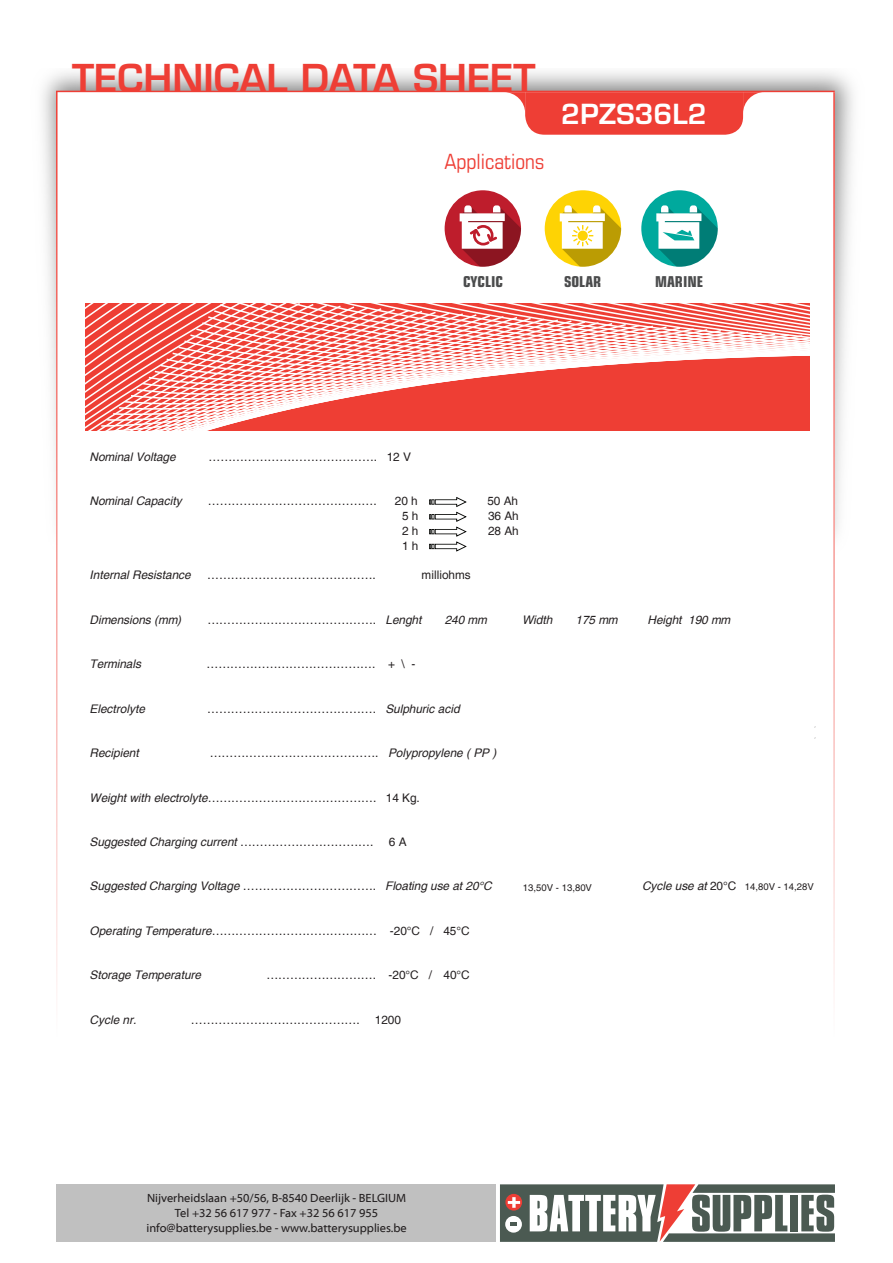
<style>
.page{position:relative;width:893px;height:1263px;background:#fff}
.page>*{position:absolute;margin:0;border:0;box-sizing:border-box;transform-origin:0 0}
.t1{font:600 37.5px "Eurostile LT Std";color:#ee3e35}
.t2{font:600 27px "Eurostile LT Std";color:#fff}
.t3{font:condensed 21px "Eurostile LT Std";color:#ee3e35}
.t4{font:700 condensed 15px "Eurostile LT Std";color:#4b4c4d}
.t5{font:12px "Myriad Web Pro";color:#231f20}
.t6{font:italic 11.85px "Helvetica";letter-spacing:-.005em;color:#231f20}
.t7{font:11.85px "Helvetica";letter-spacing:-.005em;color:#231f20}
.t8{font:9.45px "Helvetica";letter-spacing:.005em;color:#231f20}
.s1{font-style:italic}
.s2{font-style:normal}
.s3{font-style:italic;font-size:11.85px}
.s4{font-size:11.85px}
</style>
<div class="page">
<div style="left:56px;top:1184px;width:783px;height:58px;background:#c0c0c0"></div>
<div style="left:496px;top:1184px;width:343px;height:58px;background:#fff"></div>
<svg style="left:500px;top:1184px;width:335px;height:58px"></svg>
<hr style="left:56px;top:91px;width:779px;height:1px;background:#ee3e35">
<hr style="left:56px;top:91px;width:2px;height:951px;background:#ee3e35">
<hr style="left:833px;top:92px;width:2px;height:950px;background:#ee3e35">
<svg style="left:504px;top:92px;width:260px;height:43px"></svg>
<svg style="left:85px;top:303px;width:724px;height:127px"></svg>
<svg style="left:429px;top:497px;width:38px;height:55px"></svg>
<div style="left:445px;top:190px;width:76px;height:77px;background:#be1d2c;border-radius:50%"></div>
<svg style="left:460px;top:205px;width:61px;height:62px"></svg>
<div style="left:545px;top:190px;width:76px;height:77px;background:#fed304;border-radius:50%"></div>
<div style="left:641px;top:190px;width:77px;height:77px;background:#00a99d;border-radius:50%"></div>
<svg style="left:560px;top:205px;width:61px;height:62px"></svg>
<svg style="left:656px;top:205px;width:62px;height:62px"></svg>
<p class="t1" style="left:72px;top:54px;width:465px">TECHNICAL DATA SHEET</p>
<p class="t3" style="left:444px;top:149px;width:102px">Applications</p>
<p class="t2" style="left:561px;top:97px;width:147px">2PZS36L2</p>
<p class="t4" style="left:452px;top:273px;width:72px">STATIONARY</p>
<p class="t4" style="left:463px;top:273px;width:42px">CYCLIC</p>
<p class="t4" style="left:544px;top:273px;width:72px">STATIONARY</p>
<p class="t4" style="left:564px;top:273px;width:39px">SOLAR</p>
<p class="t4" style="left:655px;top:273px;width:50px">MARINE</p>
<p class="t4" style="left:655px;top:273px;width:39px">SOLAR</p>
<p class="t6" style="left:90px;top:450px;width:88px">Nominal Voltage</p>
<p class="t7" style="left:209px;top:450px;width:204px">……………………………………. 12 V</p>
<p class="t6" style="left:90px;top:494px;width:94px">Nominal Capacity</p>
<p class="t7" style="left:208px;top:494px;width:170px">…………………………………….</p>
<p class="t7" style="left:395px;top:494px;width:24px">20 h</p>
<p class="t7" style="left:487px;top:494px;width:32px">50 Ah</p>
<p class="t7" style="left:402px;top:509px;width:18px">5 h</p>
<p class="t7" style="left:488px;top:509px;width:32px">36 Ah</p>
<p class="t7" style="left:402px;top:524px;width:18px">2 h</p>
<p class="t7" style="left:488px;top:524px;width:32px">28 Ah</p>
<p class="t7" style="left:402px;top:539px;width:18px">1 h</p>
<p class="t6" style="left:90px;top:568px;width:103px">Internal Resistance</p>
<p class="t7" style="left:207px;top:568px;width:170px">…………………………………….</p>
<p class="t7" style="left:422px;top:568px;width:51px">milliohms</p>
<p class="t6" style="left:90px;top:613px;width:93px">Dimensions (mm)</p>
<p class="t7" style="left:207px;top:613px;width:216px">……………………………………. <span class="s1">Lenght</span></p>
<p class="t6" style="left:445px;top:613px;width:44px">240 mm</p>
<p class="t6" style="left:522px;top:613px;width:32px">Width</p>
<p class="t6" style="left:575px;top:613px;width:44px">175 mm</p>
<p class="t6" style="left:648px;top:613px;width:84px">Height 190 mm</p>
<p class="t6" style="left:90px;top:657px;width:53px">Terminals</p>
<p class="t7" style="left:207px;top:657px;width:210px">……………………………………. + \ -</p>
<p class="t6" style="left:90px;top:702px;width:57px">Electrolyte</p>
<p class="t7" style="left:207px;top:702px;width:254px">……………………………………. <span class="s1">Sulphuric acid</span></p>
<p class="t6" style="left:90px;top:746px;width:51px">Recipient</p>
<p class="t6" style="left:210px;top:746px;width:288px"><span class="s2">…………………………………….</span> Polypropylene ( PP )</p>
<p class="t6" style="left:90px;top:790px;width:332px">Weight with electrolyte<span class="s2">……………………………………. 14 Kg.</span></p>
<p class="t6" style="left:90px;top:835px;width:285px">Suggested Charging current <span class="s2">…………………………….</span></p>
<p class="t7" style="left:389px;top:835px;width:19px">6 A</p>
<p class="t6" style="left:90px;top:879px;width:404px">Suggested Charging Voltage <span class="s2">…………………………….</span> Floating use at 20°C</p>
<p class="t8" style="left:523px;top:882px;width:71px">13,50V - 13,80V</p>
<p class="t8" style="left:642px;top:881px;width:173px"><span class="s3">Cycle use at</span> <span class="s4">20°C</span> 14,80V - 14,28V</p>
<p class="t7" style="left:90px;top:924px;width:382px"><span class="s1">Operating Temperature</span>…………………………………… -20°C / 45°C</p>
<p class="t6" style="left:90px;top:968px;width:113px">Storage Temperature</p>
<p class="t7" style="left:266px;top:968px;width:205px">………………………. -20°C / 40°C</p>
<p class="t6" style="left:90px;top:1013px;width:48px">Cycle nr.</p>
<p class="t7" style="left:191px;top:1013px;width:170px">…………………………………….</p>
<p class="t7" style="left:375px;top:1013px;width:28px">1200</p>
<p class="t5" style="left:147px;top:1191px;width:261px">Nijverheidslaan +50/56, B-8540 Deerlijk - BELGIUM</p>
<p class="t5" style="left:175px;top:1206px;width:205px">Tel +32 56 617 977 - Fax +32 56 617 955</p>
<p class="t5" style="left:146px;top:1221px;width:262px">info@batterysupplies.be - www.batterysupplies.be</p>
</div>
